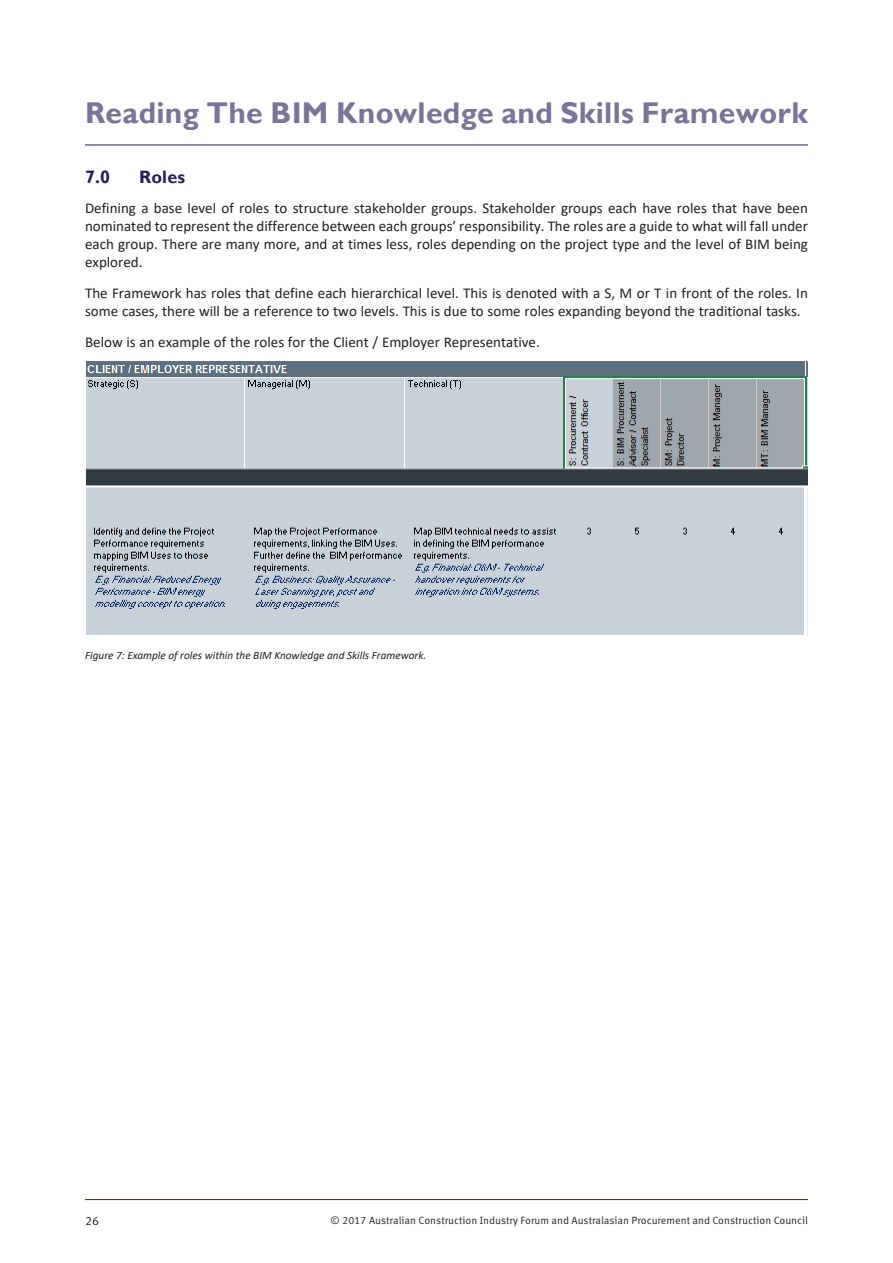
<style>
.page{position:relative;width:893px;height:1263px;background:#fff}
.page>*{position:absolute;margin:0;border:0;box-sizing:border-box;transform-origin:0 0}
.Heading_1{font:700 30px "Gill Sans";letter-spacing:.01em;color:#7c7399}
.Heading_2{font:700 18px "Gill Sans";letter-spacing:.01em;color:#252161}
.t1{font:15px/18px "Calibri";color:#231f20;text-align:justify}
.t2{font:12px "Meta Correspondence OT";color:#231f20}
.t3{font:italic 11.25px "Calibri";color:#231f20}
.t4{font:10.5px "Meta Correspondence OT";color:#231f20}
</style>
<div class="page">
<hr style="left:85px;top:1199px;width:723px;height:1px;background:#252161">
<hr style="left:85px;top:145px;width:723px;height:1px;background:#252161">
<img style="left:85px;top:361px;width:723px;height:273px">
<p class="Heading_1" style="left:85px;top:95px;width:724px">Reading The BIM Knowledge and Skills Framework</p>
<p class="Heading_2" style="left:85px;top:166px;width:27px">7.0</p>
<p class="Heading_2" style="left:139px;top:166px;width:48px">Roles</p>
<p class="t1" style="left:85px;top:199px;width:724px">Defining a base level of roles to structure stakeholder groups. Stakeholder groups each have roles that have been nominated to represent the difference between each groups’ responsibility. The roles are a guide to what will fall under each group. There are many more, and at times less, roles depending on the project type and the level of BIM being explored.</p>
<p class="t1" style="left:85px;top:284px;width:724px">The Framework has roles that define each hierarchical level. This is denoted with a S, M or T in front of the roles. In some cases, there will be a reference to two levels. This is due to some roles expanding beyond the traditional tasks.</p>
<p class="t1" style="left:85px;top:332px;width:456px">Below is an example of the roles for the Client / Employer Representative.</p>
<p class="t3" style="left:85px;top:648px;width:343px">Figure 7: Example of roles within the BIM Knowledge and Skills Framework.</p>
<p class="t2" style="left:85px;top:1214px;width:15px">26</p>
<p class="t4" style="left:331px;top:1214px;width:479px">© 2017 Australian Construction Industry Forum and Australasian Procurement and Construction Council</p>
</div>
